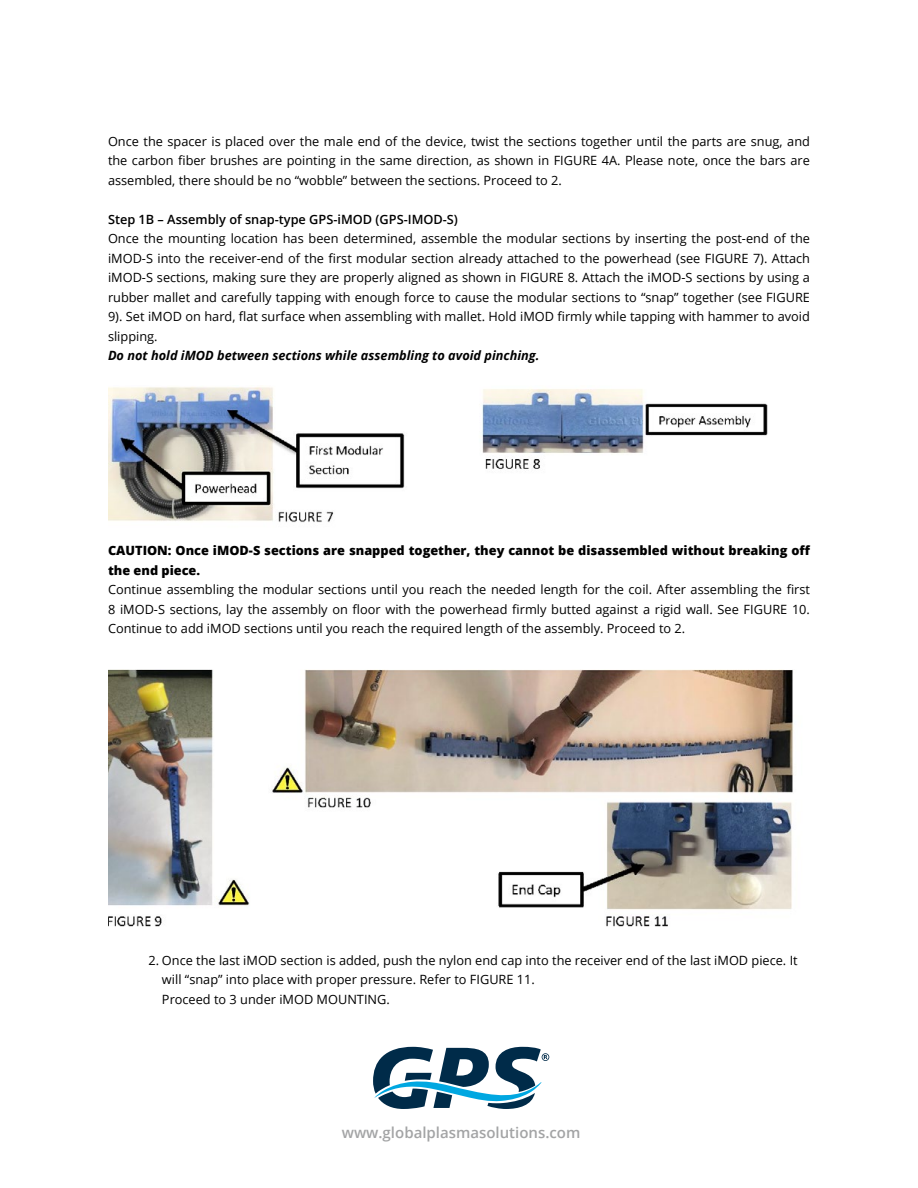
<style>
.page{position:relative;width:918px;height:1188px;background:#fff}
.page>*{position:absolute;margin:0;border:0;box-sizing:border-box;transform-origin:0 0}
.t1{font:600 15px "Open Sans";color:#a3a4a5}
.t2{font:12.75px/19.5px "Open Sans";color:#000;text-align:justify}
.t3{font:800 12.75px/19.5px "Open Sans";color:#000}
.t4{font:italic 700 12.75px "Open Sans";color:#000}
.t5{font:600 12.75px "Open Sans";color:#000}
</style>
<div class="page">
<svg style="left:373px;top:1047px;width:176px;height:62px"></svg>
<img style="left:109px;top:387px;width:659px;height:136px">
<img style="left:108px;top:670px;width:686px;height:257px">
<p class="t2" style="left:108px;top:131px;width:704px">Once the spacer is placed over the male end of the device, twist the sections together until the parts are snug, and the carbon fiber brushes are pointing in the same direction, as shown in FIGURE 4A. Please note, once the bars are assembled, there should be no “wobble” between the sections. Proceed to 2.</p>
<p class="t5" style="left:108px;top:210px;width:352px">Step 1B – Assembly of snap-type GPS-iMOD (GPS-IMOD-S)</p>
<p class="t2" style="left:108px;top:229px;width:704px">Once the mounting location has been determined, assemble the modular sections by inserting the post-end of the iMOD-S into the receiver-end of the first modular section already attached to the powerhead (see FIGURE 7). Attach iMOD-S sections, making sure they are properly aligned as shown in FIGURE 8. Attach the iMOD-S sections by using a rubber mallet and carefully tapping with enough force to cause the modular sections to “snap” together (see FIGURE 9). Set iMOD on hard, flat surface when assembling with mallet. Hold iMOD firmly while tapping with hammer to avoid slipping.</p>
<p class="t4" style="left:108px;top:347px;width:433px">Do not hold iMOD between sections while assembling to avoid pinching.</p>
<p class="t3" style="left:108px;top:540px;width:704px">CAUTION: Once iMOD-S sections are snapped together, they cannot be disassembled without breaking off the end piece.</p>
<p class="t2" style="left:108px;top:580px;width:704px">Continue assembling the modular sections until you reach the needed length for the coil. After assembling the first 8 iMOD-S sections, lay the assembly on floor with the powerhead firmly butted against a rigid wall. See FIGURE 10.<br>Continue to add iMOD sections until you reach the required length of the assembly. Proceed to 2.</p>
<p class="t2" style="left:162px;top:950px;width:637px;text-align:left;text-indent:-14px">2. Once the last iMOD section is added, push the nylon end cap into the receiver end of the last iMOD piece. It will “snap” into place with proper pressure. Refer to FIGURE 11.<br>Proceed to 3 under iMOD MOUNTING.</p>
<p class="t1" style="left:342px;top:1123px;width:240px">www.globalplasmasolutions.com</p>
</div>
